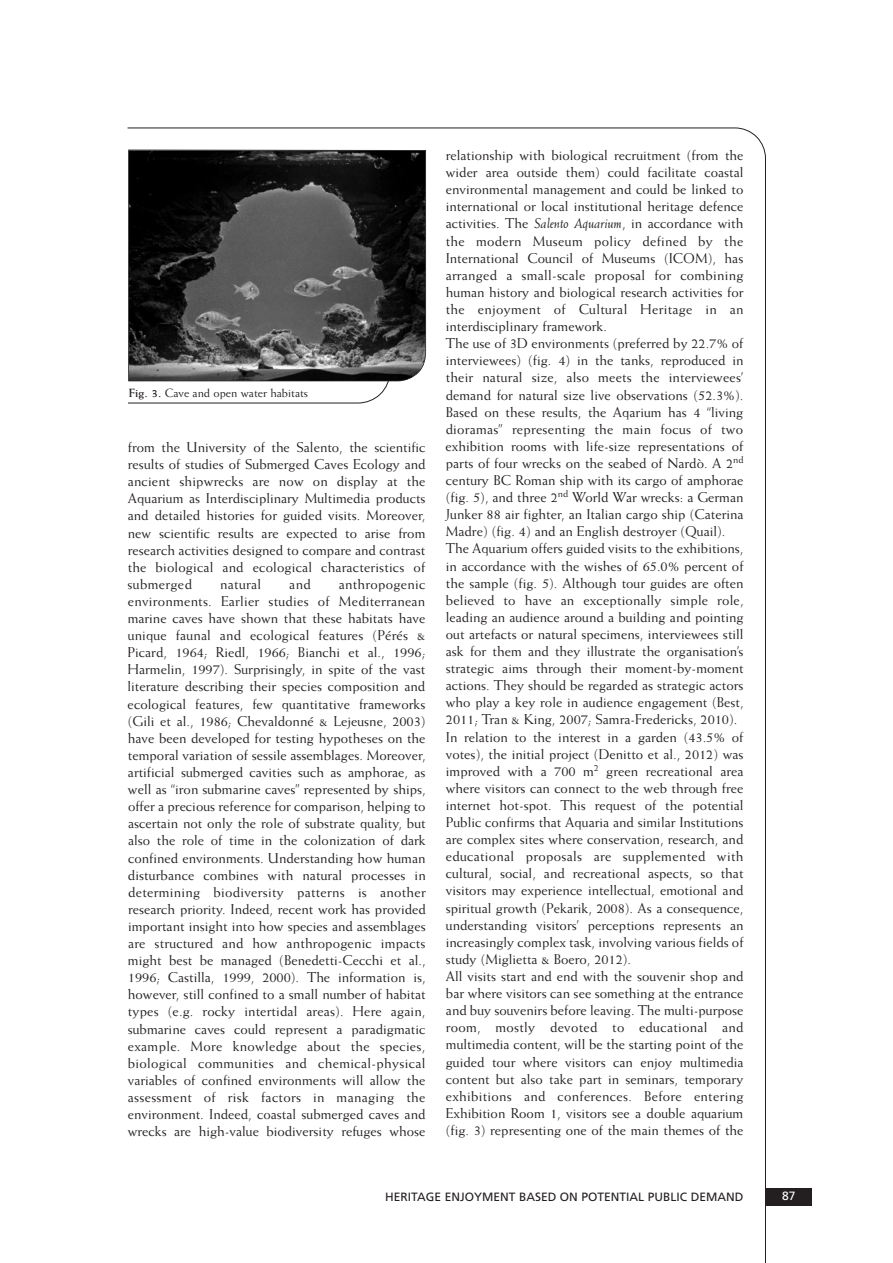
<style>
.page{position:relative;width:893px;height:1263px;background:#fff}
.page>*{position:absolute;margin:0;border:0;box-sizing:border-box;transform-origin:0 0}
.t1{font:14.25px/17.1px "Weiss";color:#231f20;text-align:justify}
.t2{font:14.25px "Weiss";letter-spacing:.02em;color:#231f20}
.t3{font:12px "Frutiger";color:#231f20}
.t4{font:12px "Weiss";color:#231f20}
.t5{font:12px "Frutiger";color:#fff}
.s1{font-weight:700}
.s2{font-style:italic}
</style>
<div class="page">
<div style="left:765px;top:1189px;width:47px;height:17px;background:#231f20"></div>
<svg style="left:128px;top:381px;width:262px;height:23px"></svg>
<svg style="left:128px;top:150px;width:298px;height:231px;background:#383838"></svg>
<p class="t4" style="left:129px;top:388px;width:181px"><span class="s1">Fig. 3.</span> Cave and open water habitats</p>
<p class="t1" style="left:128px;top:440px;width:299px">from the University of the Salento, the scientific results of studies of Submerged Caves Ecology and ancient shipwrecks are now on display at the Aquarium as Interdisciplinary Multimedia products and detailed histories for guided visits. Moreover, new scientific results are expected to arise from research activities designed to compare and contrast the biological and ecological characteristics of submerged</p>
<p class="t1" style="left:128px;top:576px;width:300px;text-indent:211px">anthropogenic environments. Earlier studies of Mediterranean marine caves have shown that these habitats have unique faunal and ecological features (Pérés &amp; Picard, 1964; Riedl, 1966; Bianchi et al., 1996; Harmelin, 1997). Surprisingly, in spite of the vast literature describing their species composition and ecological features, few quantitative frameworks (Gili et al., 1986; Chevaldonné &amp; Lejeusne, 2003) have been developed for testing hypotheses on the temporal variation of sessile assemblages. Moreover, artificial submerged cavities such as amphorae, as well as “iron submarine caves” represented by ships, offer a precious reference for comparison, helping to ascertain not only the role of substrate quality, but also the role of time in the colonization of dark confined environments. Understanding how human disturbance combines with natural processes in determining biodiversity patterns is another research priority. Indeed, recent work has provided important insight into how species and assemblages are structured and how anthropogenic impacts might best be managed (Benedetti-Cecchi et al., 1996; Castilla, 1999, 2000). The information is, however, still confined to a small number of habitat types (e.g. rocky intertidal areas). Here again, submarine caves could represent a paradigmatic example. More knowledge about the species, biological communities and chemical-physical variables of confined environments will allow the assessment of risk factors in managing the environment. Indeed, coastal submerged caves and wrecks are high-value biodiversity refuges whose</p>
<p class="t2" style="left:220px;top:579px;width:42px">natural</p>
<p class="t1" style="left:289px;top:576px;width:23px">and</p>
<p class="t1" style="left:446px;top:148px;width:300px;text-align:left">relationship with biological recruitment (from the wider area outside them) could facilitate coastal environmental management and could be linked to international or local institutional heritage defence activities. The <span class="s2">Salento Aquarium</span>, in accordance with the modern Museum policy defined by the International Council of Museums (ICOM), has arranged a small-scale proposal for combining human history and biological research activities for the enjoyment of Cultural Heritage in an interdisciplinary framework.<br>The use of 3D environments (preferred by 22.7% of interviewees) (fig. 4) in the tanks, reproduced in their natural size, also meets the interviewees’ demand for natural size live observations (52.3%).<br>Based on these results, the Aqarium has 4 “living dioramas” representing the main focus of two exhibition rooms with life-size representations of parts of four wrecks on the seabed of Nardò. A 2<sup>nd </sup>century BC Roman ship with its cargo of amphorae (fig. 5), and three 2<sup>nd</sup> World War wrecks: a German Junker 88 air fighter, an Italian cargo ship (Caterina Madre) (fig. 4) and an English destroyer (Quail).<br>The Aquarium offers guided visits to the exhibitions, in accordance with the wishes of 65.0% percent of the sample (fig. 5). Although tour guides are often believed to have an exceptionally simple role, leading an audience around a building and pointing out artefacts or natural specimens, interviewees still ask for them and they illustrate the organisation’s strategic aims through their moment-by-moment actions. They should be regarded as strategic actors who play a key role in audience engagement (Best, 2011; Tran &amp; King, 2007; Samra-Fredericks, 2010).<br>In relation to the interest in a garden (43.5% of votes), the initial project (Denitto et al., 2012) was improved with a 700 m<sup>2</sup> green recreational area where visitors can connect to the web through free internet hot-spot. This request of the potential Public confirms that Aquaria and similar Institutions are complex sites where conservation, research, and educational proposals are supplemented with cultural, social, and recreational aspects, so that visitors may experience intellectual, emotional and spiritual growth (Pekarik, 2008). As a consequence, understanding visitors’ perceptions represents an increasingly complex task, involving various fields of study (Miglietta &amp; Boero, 2012).<br>All visits start and end with the souvenir shop and bar where visitors can see something at the entrance and buy souvenirs before leaving. The multi-purpose room, mostly devoted to educational and multimedia content, will be the starting point of the guided tour where visitors can enjoy multimedia content but also take part in seminars, temporary exhibitions and conferences. Before entering Exhibition Room 1, visitors see a double aquarium (fig. 3) representing one of the main themes of the</p>
<p class="t3" style="left:385px;top:1192px;width:360px">HERITAGE ENJOYMENT BASED ON POTENTIAL PUBLIC DEMAND</p>
<p class="t5" style="left:782px;top:1191px;width:15px">87</p>
</div>
